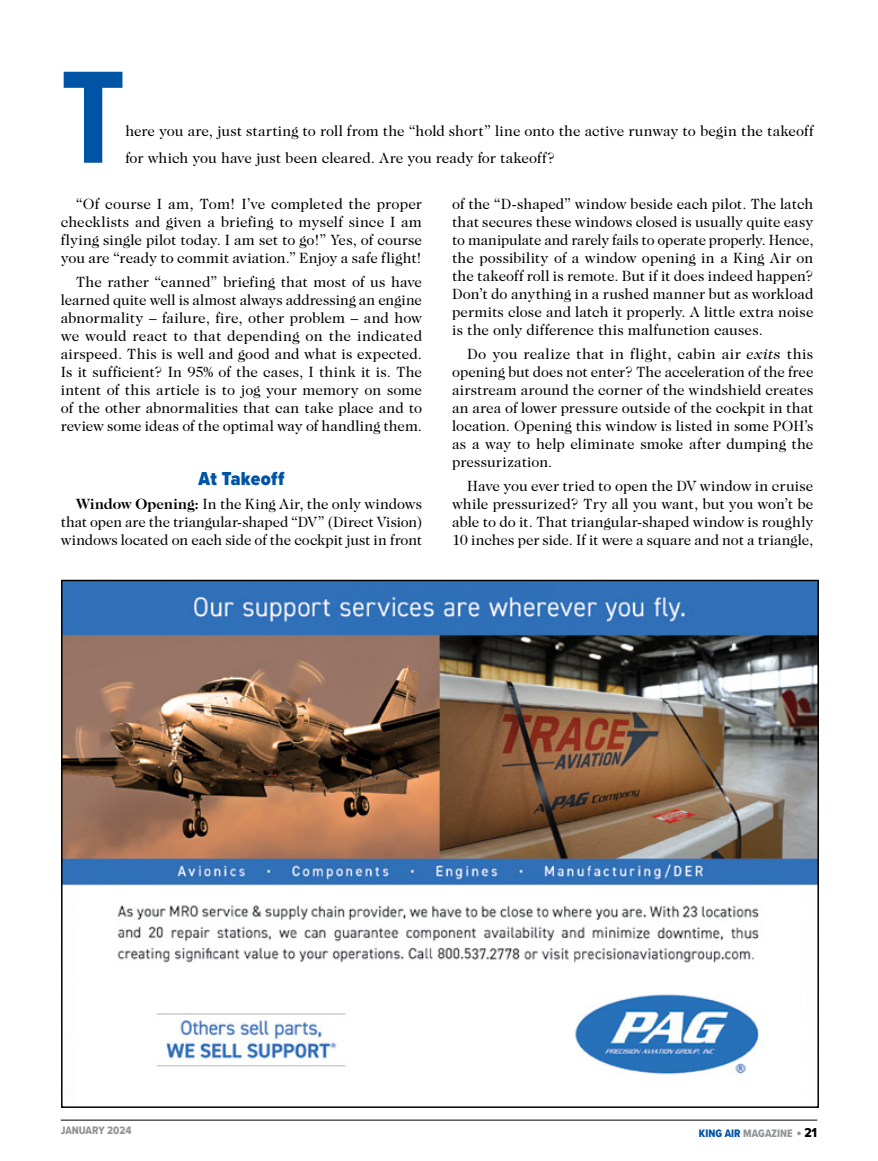
<style>
.page{position:relative;width:878px;height:1161px;background:#fff}
.page>*{position:absolute;margin:0;border:0;box-sizing:border-box;transform-origin:0 0}
.t1{font:700 136.5px "Proxima Nova Cond";color:#0054a6}
.t2{font:900 19.5px "Proxima Nova Cond";letter-spacing:.015em;color:#0054a6}
.t3{font:15px/18px "Caslon Two Twenty Four";color:#000;text-align:justify}
.t4{font:11.25px "Proxima Nova Cond Extrabld";color:#939598}
.s1{font-weight:700}
.s2{font-style:italic}
.s3{color:#0054a6}
.s4{font-size:15px}
.s5{font-size:13.5px;color:#000}
</style>
<div class="page">
<hr style="left:61px;top:1120px;width:756px;height:1px;background:#000">
<img style="left:64px;top:583px;width:752px;height:492px">
<h1 class="t1" style="left:61px;top:17px;width:66px">T</h1>
<p class="t3" style="left:125px;top:117px;width:689px;line-height:27px">here you are, just starting to roll from the “hold short” line onto the active runway to begin the takeoff for which you have just been cleared. Are you ready for takeoff?</p>
<p class="t3" style="left:61px;top:195px;width:363px;text-indent:15px">“Of course I am, Tom! I’ve completed the proper checklists and given a briefing to myself since I am flying single pilot today. I am set to go!” Yes, of course you are “ready to commit aviation.” Enjoy a safe flight!</p>
<p class="t3" style="left:61px;top:273px;width:363px;text-indent:15px">The rather “canned” briefing that most of us have learned quite well is almost always addressing an engine abnormality – failure, fire, other problem – and how we would react to that depending on the indicated airspeed. This is well and good and what is expected.<br>Is it sufficient? In 95% of the cases, I think it is. The intent of this article is to jog your memory on some of the other abnormalities that can take place and to review some ideas of the optimal way of handling them.</p>
<h2 class="t2" style="left:198px;top:464px;width:87px">At Takeoff</h2>
<p class="t3" style="left:61px;top:495px;width:363px;text-indent:15px"><span class="s1">Window Opening:</span> In the King Air, the only windows that open are the triangular-shaped “DV” (Direct Vision) windows located on each side of the cockpit just in front</p>
<p class="t3" style="left:452px;top:195px;width:363px">of the “D-shaped” window beside each pilot. The latch that secures these windows closed is usually quite easy to manipulate and rarely fails to operate properly. Hence, the possibility of a window opening in a King Air on the takeoff roll is remote. But if it does indeed happen?<br>Don’t do anything in a rushed manner but as workload permits close and latch it properly. A little extra noise is the only difference this malfunction causes.</p>
<p class="t3" style="left:452px;top:345px;width:363px;text-indent:15px">Do you realize that in flight, cabin air <span class="s2">exits</span> this opening but does not enter? The acceleration of the free airstream around the corner of the windshield creates an area of lower pressure outside of the cockpit in that location. Opening this window is listed in some POH’s as a way to help eliminate smoke after dumping the pressurization.</p>
<p class="t3" style="left:452px;top:477px;width:363px;text-indent:15px">Have you ever tried to open the DV window in cruise while pressurized? Try all you want, but you won’t be able to do it. That triangular-shaped window is roughly 10 inches per side. If it were a square and not a triangle,</p>
<p class="t4" style="left:61px;top:1122px;width:72px">JANUARY 2024</p>
<p class="t4" style="left:699px;top:1125px;width:120px"><span class="s3">KING AIR</span> MAGAZINE <span class="s4">•</span> <span class="s5">21</span></p>
</div>
